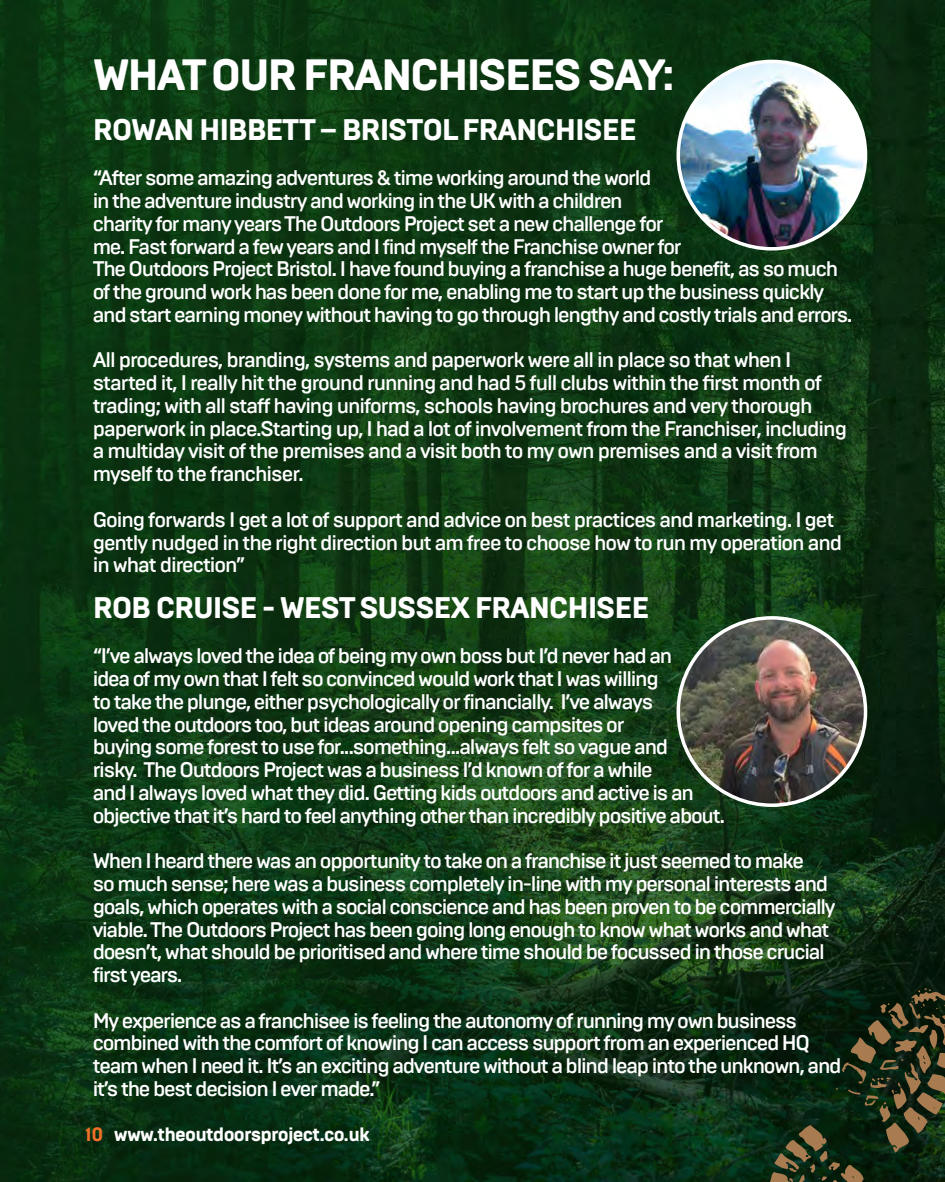
<style>
.page{position:relative;width:945px;height:1182px;background:#fff}
.page>*{position:absolute;margin:0;border:0;box-sizing:border-box;transform-origin:0 0}
.t1{font:800 43.75px "Brutal Type";letter-spacing:-.05em;color:#fff}
.t2{font:800 29.75px "Brutal Type";letter-spacing:-.04em;color:#fff}
.t3{font:500 21px/22.8px "Brutal Type";letter-spacing:-.06em;color:#fff}
.t4{font:800 19.25px "Brutal Type";letter-spacing:-.04em;color:#fff}
.s1{color:#f37029}
</style>
<div class="page">
<img style="left:0;top:0;width:945px;height:1181px">
<svg style="left:770px;top:988px;width:175px;height:193px;background:#212f19"></svg>
<img style="left:678px;top:61px;width:188px;height:188px;border-radius:94px">
<div style="left:677px;top:60px;width:190px;height:190px;border:4px solid #fff;border-radius:50%"></div>
<img style="left:678px;top:617px;width:188px;height:188px;border-radius:94px">
<div style="left:677px;top:616px;width:190px;height:190px;border:4px solid #fff;border-radius:50%"></div>
<h1 class="t1" style="left:93px;top:48px;width:583px">WHAT OUR FRANCHISEES SAY:</h1>
<h2 class="t2" style="left:93px;top:111px;width:546px">ROWAN HIBBETT – BRISTOL FRANCHISEE</h2>
<p class="t3" style="left:93px;top:167px;width:761px">“After some amazing adventures &amp; time working around the world<br>in the adventure industry and working in the UK with a children<br>charity for many years The Outdoors Project set a new challenge for<br>me. Fast forward a few years and I find myself the Franchise owner for<br>The Outdoors Project Bristol. I have found buying a franchise a huge benefit, as so much of the ground work has been done for me, enabling me to start up the business quickly and start earning money without having to go through lengthy and costly trials and errors.</p>
<p class="t3" style="left:93px;top:349px;width:756px">All procedures, branding, systems and paperwork were all in place so that when I started it, I really hit the ground running and had 5 full clubs within the first month of trading; with all staff having uniforms, schools having brochures and very thorough paperwork in place.Starting up, I had a lot of involvement from the Franchiser, including a multiday visit of the premises and a visit both to my own premises and a visit from myself to the franchiser.</p>
<p class="t3" style="left:93px;top:508px;width:751px">Going forwards I get a lot of support and advice on best practices and marketing. I get gently nudged in the right direction but am free to choose how to run my operation and in what direction”</p>
<h2 class="t2" style="left:93px;top:589px;width:558px">ROB CRUISE - WEST SUSSEX FRANCHISEE</h2>
<p class="t3" style="left:93px;top:645px;width:634px">“I’ve always loved the idea of being my own boss but I’d never had an<br>idea of my own that I felt so convinced would work that I was willing<br>to take the plunge, either psychologically or financially. I’ve always<br>loved the outdoors too, but ideas around opening campsites or<br>buying some forest to use for...something...always felt so vague and<br>risky. The Outdoors Project was a business I’d known of for a while<br>and I always loved what they did. Getting kids outdoors and active is an objective that it’s hard to feel anything other than incredibly positive about.</p>
<p class="t3" style="left:93px;top:849px;width:744px">When I heard there was an opportunity to take on a franchise it just seemed to make<br>so much sense; here was a business completely in-line with my personal interests and goals, which operates with a social conscience and has been proven to be commercially viable. The Outdoors Project has been going long enough to know what works and what doesn’t, what should be prioritised and where time should be focussed in those crucial first years.</p>
<p class="t3" style="left:93px;top:1008px;width:750px">My experience as a franchisee is feeling the autonomy of running my own business combined with the comfort of knowing I can access support from an experienced HQ team when I need it. It’s an exciting adventure without a blind leap into the unknown, and it’s the best decision I ever made.”</p>
<p class="t4" style="left:85px;top:1122px;width:286px"><span class="s1">10</span> www.theoutdoorsproject.co.uk</p>
</div>
